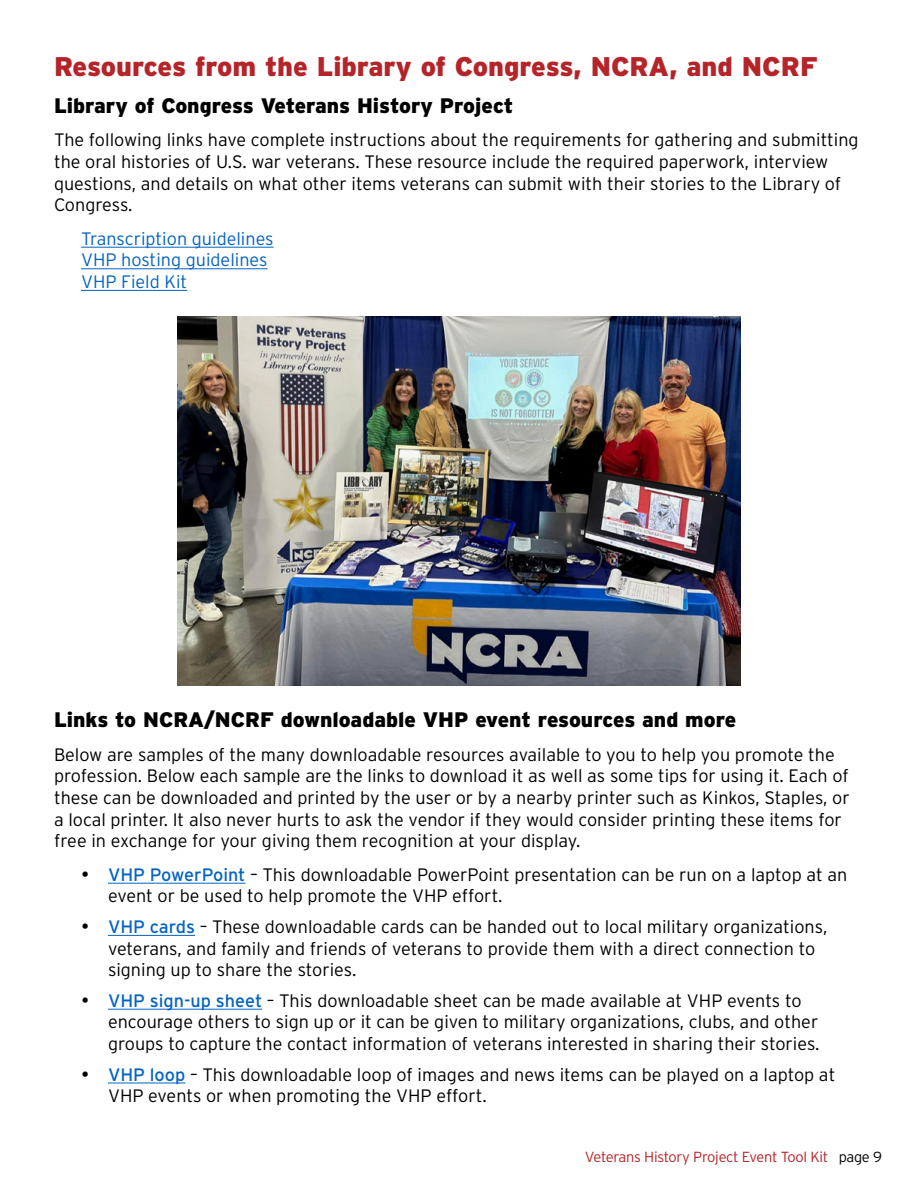
<style>
.page{position:relative;width:918px;height:1188px;background:#fff}
.page>*{position:absolute;margin:0;border:0;box-sizing:border-box;transform-origin:0 0}
.t1{font:900 27px "Interstate";color:#b52429}
.t2{font:900 21px "Interstate";color:#000}
.t3{font:300 18px/21.6px "Interstate";color:#000}
.t4{font:300 18px/21.6px "Interstate";color:#0563c1}
.t5{font:300 14.7px "Interstate";letter-spacing:-.02em;color:#b52429}
.s1{font-weight:400;color:#0563c1}
.s2{color:#000}
</style>
<div class="page">
<hr style="left:81px;top:247px;width:193px;height:1px;background:#0563c1">
<hr style="left:81px;top:269px;width:187px;height:1px;background:#0563c1">
<hr style="left:81px;top:290px;width:106px;height:1px;background:#0563c1">
<hr style="left:108px;top:883px;width:138px;height:1px;background:#0563c1">
<hr style="left:108px;top:935px;width:87px;height:1px;background:#0563c1">
<hr style="left:108px;top:1009px;width:154px;height:1px;background:#0563c1">
<hr style="left:108px;top:1083px;width:77px;height:1px;background:#0563c1">
<img style="left:178px;top:316px;width:562px;height:369px">
<h1 class="t1" style="left:54px;top:51px;width:765px">Resources from the Library of Congress, NCRA, and NCRF</h1>
<p class="t2" style="left:54px;top:93px;width:461px">Library of Congress Veterans History Project</p>
<p class="t3" style="left:54px;top:129px;width:806px">The following links have complete instructions about the requirements for gathering and submitting the oral histories of U.S. war veterans. These resource include the required paperwork, interview questions, and details on what other items veterans can submit with their stories to the Library of Congress.</p>
<p class="t4" style="left:81px;top:228px;width:194px">Transcription guidelines<br>VHP hosting guidelines<br>VHP Field Kit</p>
<p class="t2" style="left:54px;top:708px;width:684px">Links to NCRA/NCRF downloadable VHP event resources and more</p>
<p class="t3" style="left:54px;top:744px;width:797px">Below are samples of the many downloadable resources available to you to help you promote the profession. Below each sample are the links to download it as well as some tips for using it. Each of these can be downloaded and printed by the user or by a nearby printer such as Kinkos, Staples, or a local printer. It also never hurts to ask the vendor if they would consider printing these items for free in exchange for your giving them recognition at your display.</p>
<p class="t3" style="left:108px;top:864px;width:741px;text-indent:-27px">• <span class="s1">VHP PowerPoint</span> – This downloadable PowerPoint presentation can be run on a laptop at an event or be used to help promote the VHP effort.</p>
<p class="t3" style="left:108px;top:916px;width:721px;text-indent:-27px">• <span class="s1">VHP cards</span> – These downloadable cards can be handed out to local military organizations, veterans, and family and friends of veterans to provide them with a direct connection to signing up to share the stories.</p>
<p class="t3" style="left:108px;top:990px;width:713px;text-indent:-27px">• <span class="s1">VHP sign-up sheet</span> – This downloadable sheet can be made available at VHP events to encourage others to sign up or it can be given to military organizations, clubs, and other groups to capture the contact information of veterans interested in sharing their stories.</p>
<p class="t3" style="left:108px;top:1063px;width:729px;text-indent:-27px">• <span class="s1">VHP loop</span> – This downloadable loop of images and news items can be played on a laptop at<br>VHP events or when promoting the VHP effort.</p>
<p class="t5" style="left:585px;top:1148px;width:299px">Veterans History Project Event Tool Kit <span class="s2">page 9</span></p>
</div>
